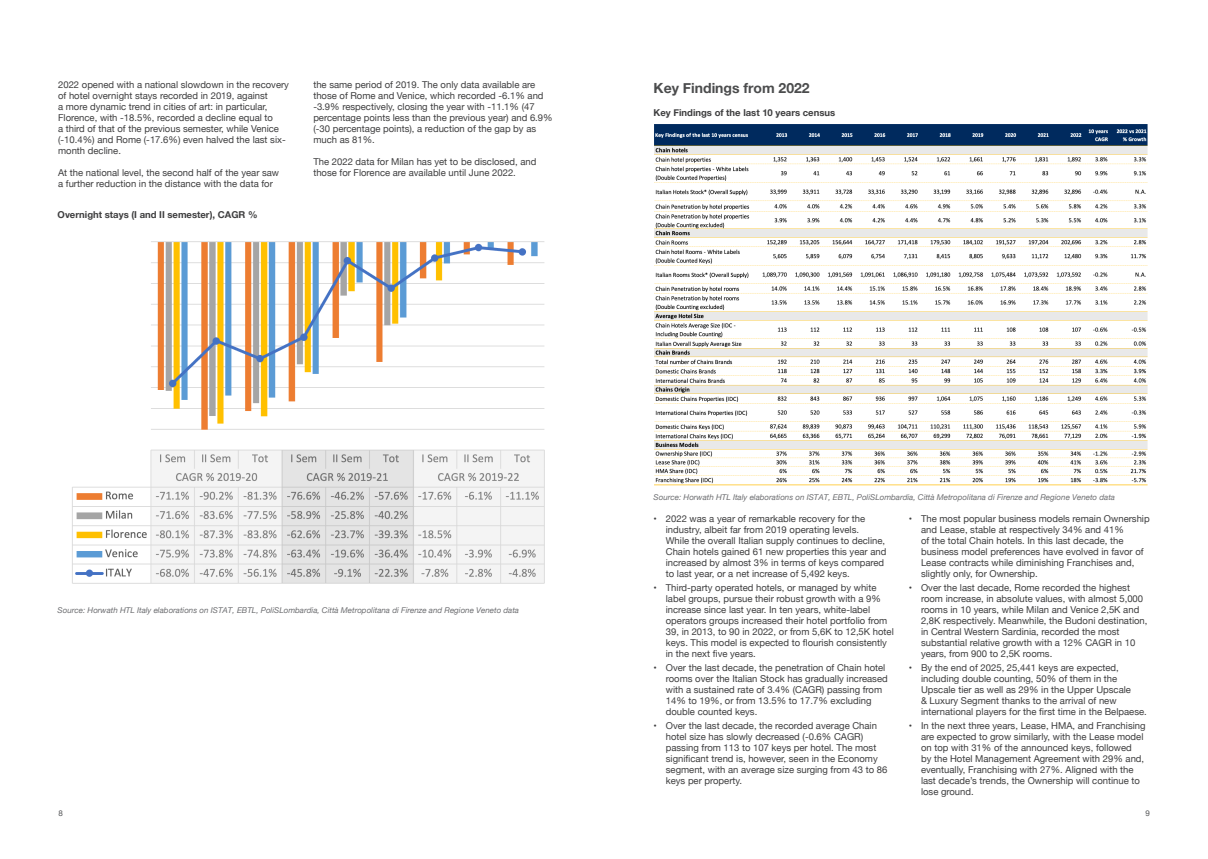
<style>
.page{position:relative;width:1208px;height:859px;background:#fff}
.page>*{position:absolute;margin:0;border:0;box-sizing:border-box;transform-origin:0 0}
.t1{font:700 14px "Helvetica Neue";color:#4b4c4d}
.t2{font:9.5px/11px "Helvetica Neue";color:#3e3e3f}
.t3{font:700 9.5px "Helvetica Neue";color:#3e3e3f}
.t4{font:italic 8px "Helvetica Neue";color:#6c6d70}
.t5{font:8px "Helvetica Neue";color:#57585a}
</style>
<div class="page">
<img style="left:72px;top:241px;width:473px;height:343px">
<img style="left:654px;top:124px;width:494px;height:362px">
<p class="t2" style="left:58px;top:80px;width:232px">2022 opened with a national slowdown in the recovery of hotel overnight stays recorded in 2019, against<br>a more dynamic trend in cities of art: in particular, Florence, with -18.5%, recorded a decline equal to<br>a third of that of the previous semester, while Venice (-10.4%) and Rome (-17.6%) even halved the last six&shy;month decline.</p>
<p class="t2" style="left:58px;top:168px;width:222px">At the national level, the second half of the year saw a further reduction in the distance with the data for</p>
<p class="t3" style="left:58px;top:207px;width:201px">Overnight stays (I and II semester), CAGR %</p>
<p class="t2" style="left:313px;top:80px;width:241px">the same period of 2019. The only data available are those of Rome and Venice, which recorded -6.1% and -3.9% respectively, closing the year with -11.1% (47 percentage points less than the previous year) and 6.9% (-30 percentage points), a reduction of the gap by as much as 81%.</p>
<p class="t2" style="left:313px;top:157px;width:224px">The 2022 data for Milan has yet to be disclosed, and those for Florence are available until June 2022.</p>
<p class="t1" style="left:653px;top:77px;width:158px">Key Findings from 2022</p>
<p class="t3" style="left:653px;top:105px;width:183px">Key Findings of the last 10 years census</p>
<p class="t4" style="left:58px;top:604px;width:463px">Source: Horwath HTL Italy elaborations on ISTAT, EBTL, PoliSLombardia, Città Metropolitana di Firenze and Regione Veneto data</p>
<p class="t5" style="left:58px;top:807px;width:6px">8</p>
<p class="t4" style="left:653px;top:491px;width:463px">Source: Horwath HTL Italy elaborations on ISTAT, EBTL, PoliSLombardia, Città Metropolitana di Firenze and Regione Veneto data</p>
<p class="t2" style="left:666px;top:514px;width:222px;text-indent:-12px">• 2022 was a year of remarkable recovery for the industry, albeit far from 2019 operating levels.<br>While the overall Italian supply continues to decline, Chain hotels gained 61 new properties this year and increased by almost 3% in terms of keys compared to last year, or a net increase of 5,492 keys.</p>
<p class="t2" style="left:666px;top:583px;width:229px;text-indent:-12px">• Third-party operated hotels, or managed by white label groups, pursue their robust growth with a 9% increase since last year. In ten years, white-label operators groups increased their hotel portfolio from 39, in 2013, to 90 in 2022, or from 5,6K to 12,5K hotel keys. This model is expected to flourish consistently in the next five years.</p>
<p class="t2" style="left:666px;top:663px;width:223px;text-indent:-12px">• Over the last decade, the penetration of Chain hotel rooms over the Italian Stock has gradually increased with a sustained rate of 3.4% (CAGR) passing from 14% to 19%, or from 13.5% to 17.7% excluding double counted keys.</p>
<p class="t2" style="left:666px;top:721px;width:223px;text-indent:-12px">• Over the last decade, the recorded average Chain hotel size has slowly decreased (-0.6% CAGR) passing from 113 to 107 keys per hotel. The most significant trend is, however, seen in the Economy segment, with an average size surging from 43 to 86 keys per property.</p>
<p class="t2" style="left:921px;top:514px;width:230px;text-indent:-12px">• The most popular business models remain Ownership and Lease, stable at respectively 34% and 41%<br>of the total Chain hotels. In this last decade, the business model preferences have evolved in favor of Lease contracts while diminishing Franchises and, slightly only, for Ownership.</p>
<p class="t2" style="left:921px;top:583px;width:228px;text-indent:-12px">• Over the last decade, Rome recorded the highest room increase, in absolute values, with almost 5,000 rooms in 10 years, while Milan and Venice 2,5K and 2,8K respectively. Meanwhile, the Budoni destination, in Central Western Sardinia, recorded the most substantial relative growth with a 12% CAGR in 10 years, from 900 to 2,5K rooms.</p>
<p class="t2" style="left:921px;top:663px;width:227px;text-indent:-12px">• By the end of 2025, 25,441 keys are expected, including double counting, 50% of them in the Upscale tier as well as 29% in the Upper Upscale<br>&amp; Luxury Segment thanks to the arrival of new international players for the first time in the Belpaese.</p>
<p class="t2" style="left:921px;top:721px;width:226px;text-indent:-12px">• In the next three years, Lease, HMA, and Franchising are expected to grow similarly, with the Lease model on top with 31% of the announced keys, followed<br>by the Hotel Management Agreement with 29% and, eventually, Franchising with 27%. Aligned with the last decade’s trends, the Ownership will continue to lose ground.</p>
<p class="t5" style="left:1145px;top:807px;width:6px">9</p>
</div>
